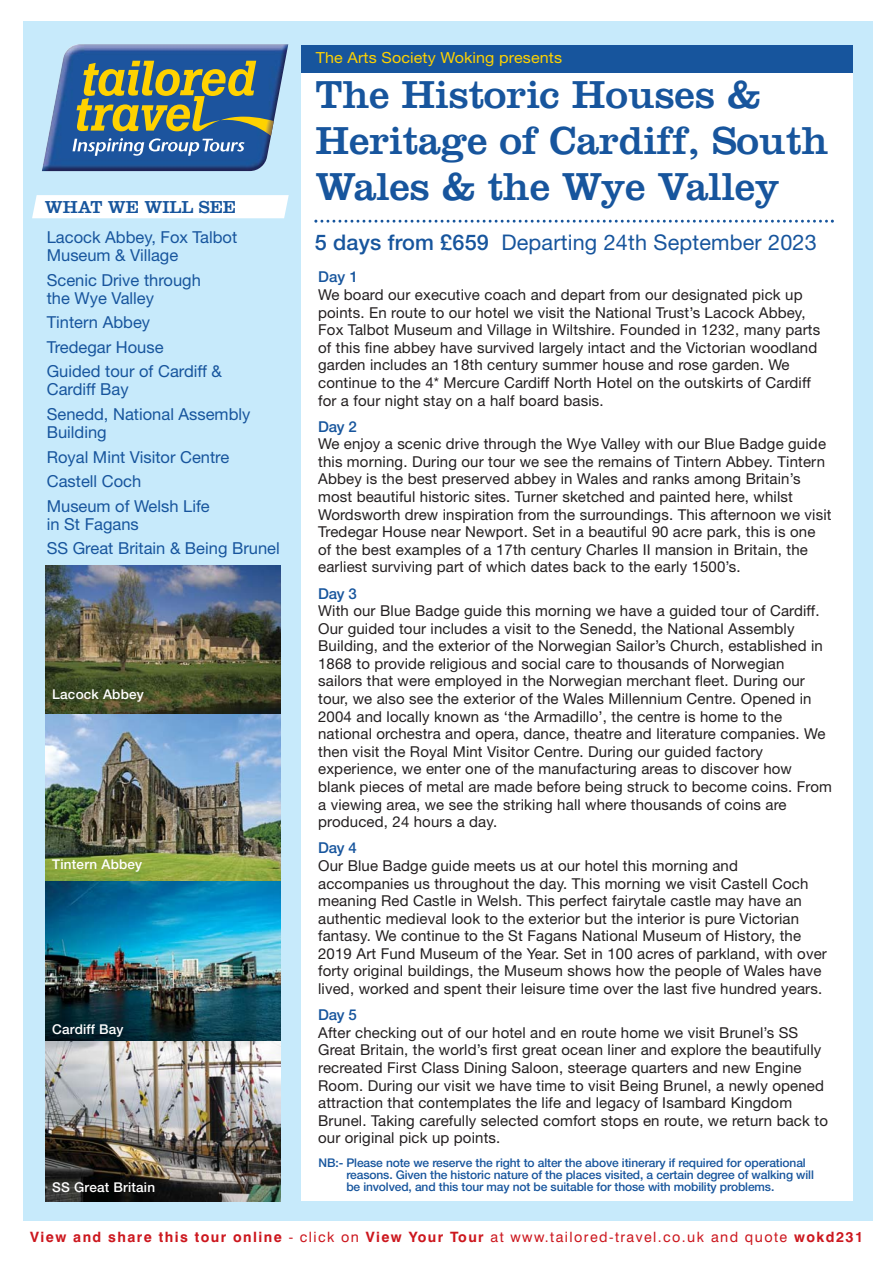
<style>
.page{position:relative;width:893px;height:1263px;background:#fff}
.page>*{position:absolute;margin:0;border:0;box-sizing:border-box;transform-origin:0 0}
.t1{font:40.5px/46px "Clarendon";letter-spacing:-.005em;color:#17559d}
.t2{font:21.6px "Helvetica Neue";letter-spacing:.01em;color:#17559d}
.t3{font:18px "Clarendon";color:#17559d}
.t4{font:16.5px/24.6px "Helvetica Neue";color:#17559d}
.t5{font:15.3px "Helvetica Neue";letter-spacing:.01em;color:#ffd200;scale:1.05 1}
.t6{font:15px/17.5px "Helvetica Neue";letter-spacing:.01em;color:#231f20}
.t7{font:500 15px "Helvetica Neue";letter-spacing:-.015em;color:#17559d}
.t8{font:700 14.25px "Swiss 721 BT";letter-spacing:.1em;color:#cc171e}
.t9{font:500 13.5px "Helvetica Neue";letter-spacing:.015em;color:#fff}
.t10{font:500 12px/12px "Helvetica Neue";letter-spacing:-.01em;color:#17559d}
.s1{font-weight:500}
.s2{font-weight:400}
</style>
<div class="page">
<div style="left:23px;top:21px;width:280px;height:1221px;background:#c7eafb"></div>
<div style="left:301px;top:21px;width:571px;height:1221px;background:#c7eafb"></div>
<div style="left:301px;top:45px;width:551px;height:1155px;background:#fff"></div>
<div style="left:301px;top:45px;width:551px;height:28px;background:#17559d"></div>
<svg style="left:314px;top:220px;width:519px;height:3px"></svg>
<div style="left:32px;top:195px;width:257px;height:23px;background:#fff"></div>
<div style="left:0;top:1221px;width:891px;height:41px;background:#fff"></div>
<img style="left:45px;top:880px;width:236px;height:162px">
<img style="left:45px;top:713px;width:236px;height:167px">
<img style="left:45px;top:565px;width:236px;height:148px">
<img style="left:45px;top:1042px;width:236px;height:159px">
<img style="left:42px;top:44px;width:246px;height:127px">
<svg style="left:72px;top:61px;width:202px;height:95px"></svg>
<p class="t3" style="left:45px;top:201px;width:192px">WHAT WE WILL SEE</p>
<p class="t4" style="left:47px;top:230px;width:192px;line-height:18.1px">Lacock Abbey, Fox Talbot<br>Museum &amp; Village</p>
<p class="t4" style="left:47px;top:272px;width:156px;line-height:18.1px">Scenic Drive through the Wye Valley</p>
<p class="t4" style="left:47px;top:312px;width:177px">Tintern Abbey<br>Tredegar House<br>Guided tour of Cardiff &amp;</p>
<p class="t4" style="left:47px;top:379px;width:205px">Cardiff Bay<br>Senedd, National Assembly</p>
<p class="t4" style="left:47px;top:422px;width:184px">Building<br>Royal Mint Visitor Centre<br>Castell Coch<br>Museum of Welsh Life</p>
<p class="t4" style="left:47px;top:513px;width:234px">in St Fagans<br>SS Great Britain &amp; Being Brunel</p>
<p class="t9" style="left:52px;top:689px;width:93px">Lacock Abbey</p>
<p class="t9" style="left:52px;top:860px;width:91px">Tintern Abbey</p>
<p class="t9" style="left:52px;top:1024px;width:73px">Cardiff Bay</p>
<p class="t9" style="left:52px;top:1182px;width:104px">SS Great Britain</p>
<p class="t5" style="left:315px;top:52px;width:236px">The Arts Society Woking presents</p>
<h1 class="t1" style="left:315px;top:75px;width:514px">The Historic Houses &amp;<br>Heritage of Cardiff, South<br>Wales &amp; the Wye Valley</h1>
<h2 class="t2" style="left:315px;top:235px;width:503px"><span class="s1">5 days from £659</span> Departing 24th September 2023</h2>
<p class="t7" style="left:318px;top:272px;width:42px">Day 1</p>
<p class="t6" style="left:318px;top:287px;width:503px">We board our executive coach and depart from our designated pick up points. En route to our hotel we visit the National Trust’s Lacock Abbey, Fox Talbot Museum and Village in Wiltshire. Founded in 1232, many parts of this fine abbey have survived largely intact and the Victorian woodland garden includes an 18th century summer house and rose garden. We continue to the 4* Mercure Cardiff North Hotel on the outskirts of Cardiff for a four night stay on a half board basis.</p>
<p class="t7" style="left:318px;top:421px;width:40px">Day 2</p>
<p class="t6" style="left:318px;top:437px;width:515px">We enjoy a scenic drive through the Wye Valley with our Blue Badge guide this morning. During our tour we see the remains of Tintern Abbey. Tintern Abbey is the best preserved abbey in Wales and ranks among Britain’s most beautiful historic sites. Turner sketched and painted here, whilst Wordsworth drew inspiration from the surroundings. This afternoon we visit Tredegar House near Newport. Set in a beautiful 90 acre park, this is one of the best examples of a 17th century Charles II mansion in Britain, the earliest surviving part of which dates back to the early 1500’s.</p>
<p class="t7" style="left:318px;top:588px;width:40px">Day 3</p>
<p class="t6" style="left:318px;top:603px;width:515px">With our Blue Badge guide this morning we have a guided tour of Cardiff.<br>Our guided tour includes a visit to the Senedd, the National Assembly Building, and the exterior of the Norwegian Sailor’s Church, established in 1868 to provide religious and social care to thousands of Norwegian sailors that were employed in the Norwegian merchant fleet. During our tour, we also see the exterior of the Wales Millennium Centre. Opened in 2004 and locally known as ‘the Armadillo’, the centre is home to the national orchestra and opera, dance, theatre and literature companies. We then visit the Royal Mint Visitor Centre. During our guided factory experience, we enter one of the manufacturing areas to discover how blank pieces of metal are made before being struck to become coins. From a viewing area, we see the striking hall where thousands of coins are produced, 24 hours a day.</p>
<p class="t7" style="left:318px;top:842px;width:40px">Day 4</p>
<p class="t6" style="left:318px;top:858px;width:510px">Our Blue Badge guide meets us at our hotel this morning and accompanies us throughout the day. This morning we visit Castell Coch meaning Red Castle in Welsh. This perfect fairytale castle may have an authentic medieval look to the exterior but the interior is pure Victorian fantasy. We continue to the St Fagans National Museum of History, the 2019 Art Fund Museum of the Year. Set in 100 acres of parkland, with over forty original buildings, the Museum shows how the people of Wales have lived, worked and spent their leisure time over the last five hundred years.</p>
<p class="t7" style="left:318px;top:1009px;width:40px">Day 5</p>
<p class="t6" style="left:318px;top:1025px;width:511px">After checking out of our hotel and en route home we visit Brunel’s SS Great Britain, the world’s first great ocean liner and explore the beautifully recreated First Class Dining Saloon, steerage quarters and new Engine Room. During our visit we have time to visit Being Brunel, a newly opened attraction that contemplates the life and legacy of Isambard Kingdom Brunel. Taking carefully selected comfort stops en route, we return back to our original pick up points.</p>
<p class="t10" style="left:346px;top:1158px;width:469px;text-indent:-28px">NB:- Please note we reserve the right to alter the above itinerary if required for operational reasons. Given the historic nature of the places visited, a certain degree of walking will be involved, and this tour may not be suitable for those with mobility problems.</p>
<p class="t8" style="left:30px;top:1230px;width:834px">View and share this tour online <span class="s2">- click on</span> View Your Tour <span class="s2">at www.tailored-travel.co.uk and quote</span> wokd231</p>
</div>
